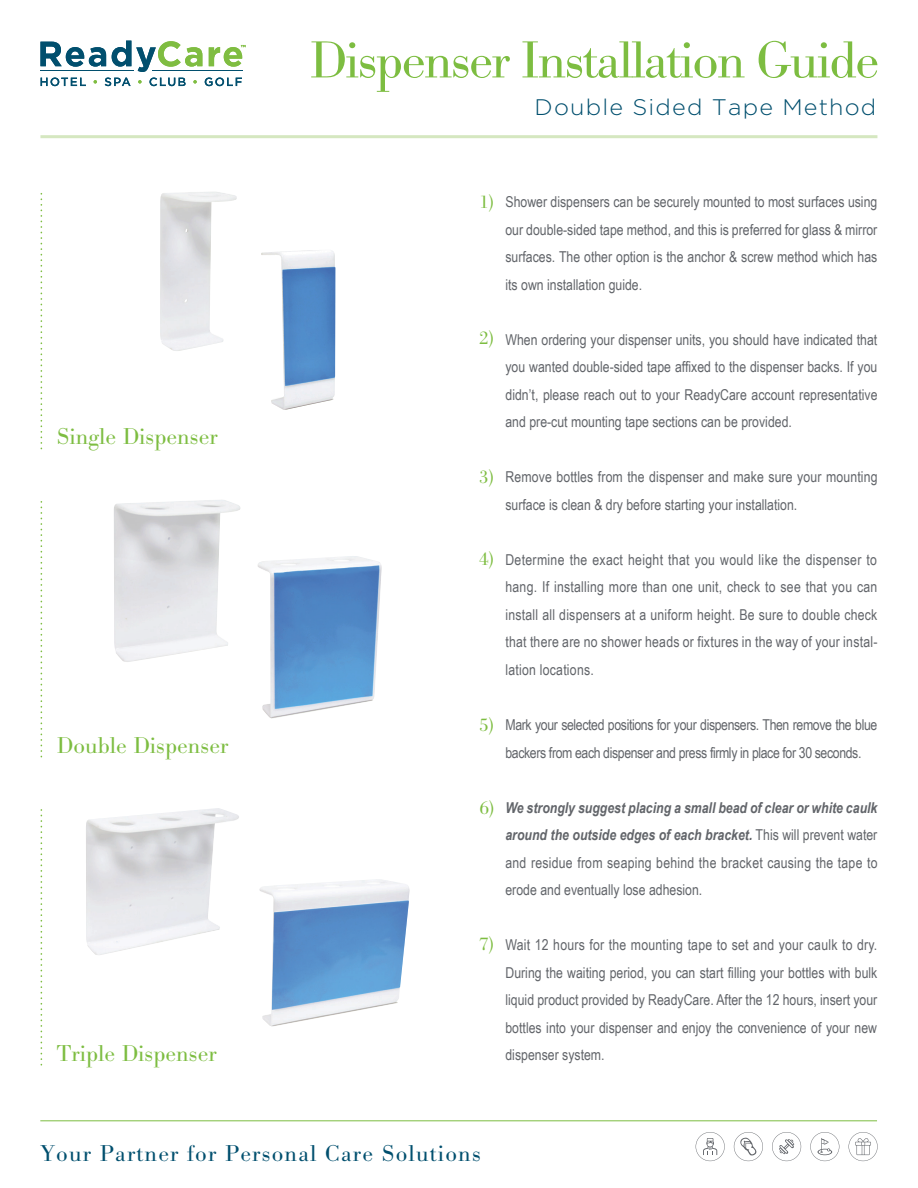
<style>
.page{position:relative;width:918px;height:1188px;background:#fff}
.page>*{position:absolute;margin:0;border:0;box-sizing:border-box;transform-origin:0 0}
.t1{font:300 51px "Bodoni BE";letter-spacing:-.035em;color:#7dbd41;scale:1.04 1}
.t2{font:300 22.5px "Bodoni BE";color:#7dbd41;scale:1.04 1}
.t3{font:300 22.5px "Bodoni BE";letter-spacing:.05em;color:#014f6e;scale:1.04 1}
.t4{font:300 22.5px "Gotham";letter-spacing:.05em;color:#014f6e;scale:1.04 1}
.t5{font:300 18px "Bodoni BE";color:#7dbd41;scale:1.04 1}
.t6{font:15px/27.5px "Arial Narrow";color:#62656a;text-align:justify}
.t7{font:15px/27.6px "Arial Narrow";letter-spacing:-.025em;color:#62656a}
.s1{font-weight:700;font-style:italic}
</style>
<div class="page">
<hr style="left:41px;top:70px;width:93px;height:1px;background:#014f6e">
<hr style="left:152px;top:70px;width:90px;height:1px;background:#014f6e">
<svg style="left:41px;top:78px;width:45px;height:8px"></svg>
<svg style="left:94px;top:80px;width:3px;height:4px"></svg>
<svg style="left:105px;top:78px;width:26px;height:8px"></svg>
<svg style="left:138px;top:80px;width:4px;height:4px"></svg>
<svg style="left:149px;top:78px;width:37px;height:8px"></svg>
<svg style="left:193px;top:80px;width:4px;height:4px"></svg>
<svg style="left:205px;top:78px;width:37px;height:8px"></svg>
<svg style="left:209px;top:45px;width:37px;height:22px"></svg>
<svg style="left:40px;top:42px;width:66px;height:25px"></svg>
<svg style="left:112px;top:41px;width:90px;height:31px"></svg>
<hr style="left:40px;top:135px;width:837px;height:3px;background:#d5e7c0">
<hr style="left:40px;top:1120px;width:837px;height:1px;background:#7dbd41">
<svg style="left:849px;top:1132px;width:29px;height:29px"></svg>
<svg style="left:810px;top:1132px;width:29px;height:29px"></svg>
<svg style="left:772px;top:1132px;width:29px;height:29px"></svg>
<svg style="left:734px;top:1132px;width:29px;height:29px"></svg>
<svg style="left:696px;top:1132px;width:29px;height:29px"></svg>
<svg style="left:41px;top:194px;width:1px;height:255px"></svg>
<img style="left:160px;top:192px;width:77px;height:159px">
<img style="left:261px;top:250px;width:74px;height:160px">
<svg style="left:41px;top:502px;width:1px;height:255px"></svg>
<img style="left:257px;top:556px;width:125px;height:163px">
<svg style="left:41px;top:810px;width:1px;height:255px"></svg>
<img style="left:259px;top:879px;width:151px;height:148px">
<h1 class="t1" style="left:310px;top:31px;width:549px">Dispenser Installation Guide</h1>
<h2 class="t4" style="left:535px;top:95px;width:330px">Double Sided Tape Method</h2>
<h2 class="t2" style="left:57px;top:423px;width:156px">Single Dispenser</h2>
<h2 class="t2" style="left:57px;top:733px;width:166px">Double Dispenser</h2>
<h2 class="t2" style="left:57px;top:1041px;width:155px">Triple Dispenser</h2>
<p class="t5" style="left:479px;top:191px;width:17px">1)</p>
<p class="t6" style="left:505px;top:188px;width:373px">Shower dispensers can be securely mounted to most surfaces using our double-sided tape method, and this is preferred for glass &amp; mirror surfaces. The other option is the anchor &amp; screw method which has its own installation guide.</p>
<p class="t5" style="left:479px;top:328px;width:17px">2)</p>
<p class="t6" style="left:505px;top:326px;width:374px">When ordering your dispenser units, you should have indicated that you wanted double-sided tape affixed to the dispenser backs. If you didn’t, please reach out to your ReadyCare account representative and pre-cut mounting tape sections can be provided.</p>
<p class="t5" style="left:479px;top:467px;width:17px">3)</p>
<p class="t6" style="left:505px;top:463px;width:374px">Remove bottles from the dispenser and make sure your mounting surface is clean &amp; dry before starting your installation.</p>
<p class="t5" style="left:479px;top:548px;width:17px">4)</p>
<p class="t6" style="left:505px;top:546px;width:373px">Determine the exact height that you would like the dispenser to hang. If installing more than one unit, check to see that you can install all dispensers at a uniform height. Be sure to double check that there are no shower heads or fixtures in the way of your instal&shy;lation locations.</p>
<p class="t5" style="left:479px;top:714px;width:17px">5)</p>
<p class="t7" style="left:505px;top:711px;width:373px">Mark your selected positions for your dispensers. Then remove the blue backers from each dispenser and press firmly in place for 30 seconds.</p>
<p class="t5" style="left:479px;top:797px;width:17px">6)</p>
<p class="t6" style="left:505px;top:794px;width:374px"><span class="s1">We strongly suggest placing a small bead of clear or white caulk around the outside edges of each bracket.</span> This will prevent water and residue from seaping behind the bracket causing the tape to erode and eventually lose adhesion.</p>
<p class="t5" style="left:479px;top:934px;width:17px">7)</p>
<p class="t6" style="left:505px;top:931px;width:373px">Wait 12 hours for the mounting tape to set and your caulk to dry.<br>During the waiting period, you can start filling your bottles with bulk liquid product provided by ReadyCare. After the 12 hours, insert your bottles into your dispenser and enjoy the convenience of your new dispenser system.</p>
<h2 class="t3" style="left:40px;top:1140px;width:425px">Your Partner for Personal Care Solutions</h2>
</div>
